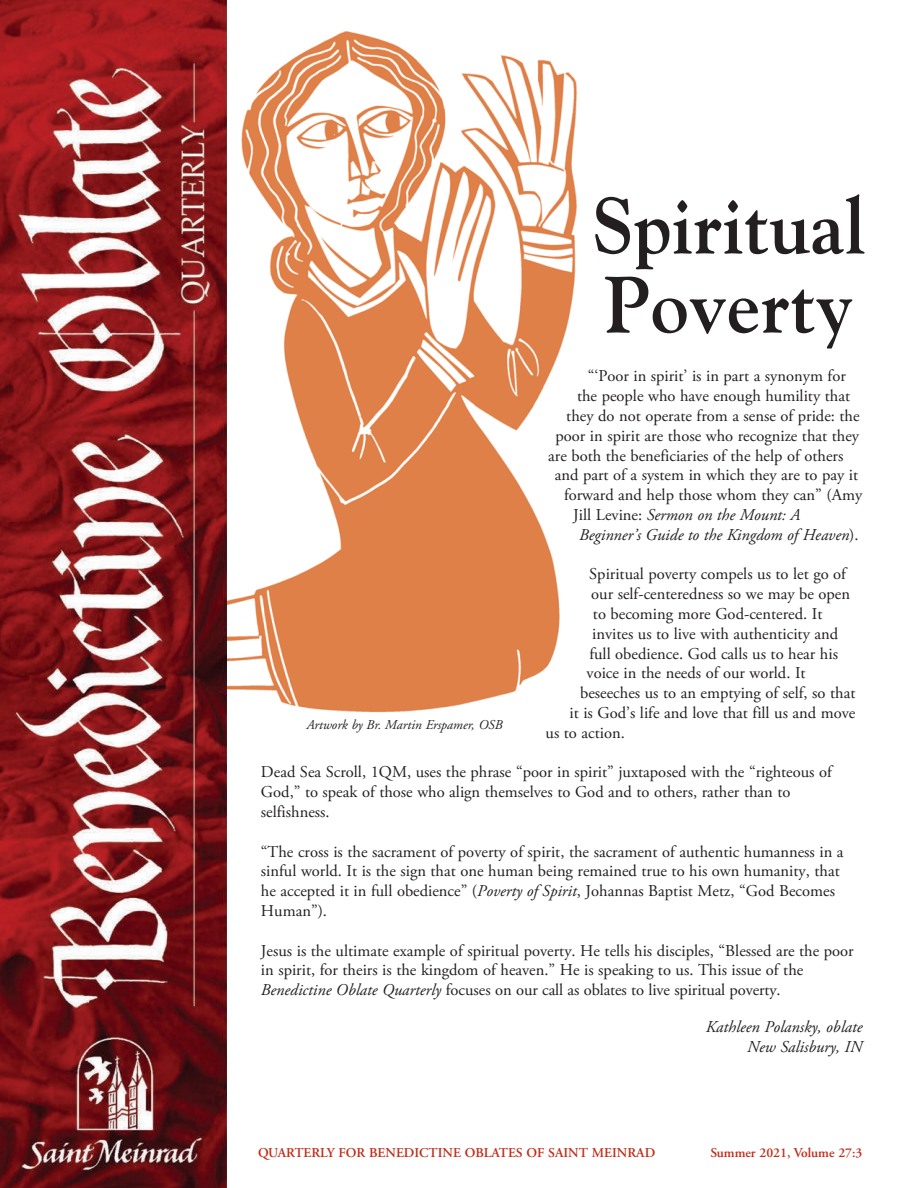
<style>
.page{position:relative;width:918px;height:1188px;background:#fff}
.page>*{position:absolute;margin:0;border:0;box-sizing:border-box;transform-origin:0 0}
.t1{font:700 79.2px/79.1px "Goudy";color:#231f20;scale:.96 1}
.t2{font:16.5px/19.8px "Adobe Garamond Pro";color:#231f20}
.t3{font:italic 16.5px/19.8px "Adobe Garamond Pro";color:#231f20;text-align:right}
.t4{font:600 13.5px "Adobe Garamond";color:#c02d19}
.t5{font:italic 13.5px "Adobe Garamond";color:#231f20}
.s1{font-style:normal}
.s2{font-style:italic}
</style>
<div class="page">
<img style="left:226px;top:19px;width:351px;height:750px">
<img style="left:0;top:0;width:226px;height:1188px">
<h1 class="t1" style="left:592px;top:185px;width:287px">Spiritual<br>Poverty</h1>
<p class="t2" style="left:588px;top:367px;width:260px">“‘Poor in spirit’ is in part a synonym for</p>
<p class="t2" style="left:577px;top:387px;width:275px">the people who have enough humility that</p>
<p class="t2" style="left:566px;top:406px;width:295px">they do not operate from a sense of pride: the</p>
<p class="t2" style="left:556px;top:426px;width:305px">poor in spirit are those who recognize that they</p>
<p class="t2" style="left:548px;top:446px;width:297px">are both the beneficiaries of the help of others</p>
<p class="t2" style="left:555px;top:466px;width:305px">and part of a system in which they are to pay it</p>
<p class="t2" style="left:564px;top:486px;width:300px">forward and help those whom they can” (Amy</p>
<p class="t3" style="left:573px;top:505px;width:229px"><span class="s1">Jill Levine:</span> Sermon on the Mount: A</p>
<p class="t3" style="left:579px;top:525px;width:281px">Beginner’s Guide to the Kingdom of Heaven<span class="s1">).</span></p>
<p class="t2" style="left:589px;top:565px;width:258px">Spiritual poverty compels us to let go of</p>
<p class="t2" style="left:591px;top:585px;width:260px">our self-centeredness so we may be open</p>
<p class="t2" style="left:593px;top:604px;width:231px">to becoming more God-centered. It</p>
<p class="t2" style="left:592px;top:624px;width:247px">invites us to live with authenticity and</p>
<p class="t2" style="left:589px;top:644px;width:250px">full obedience. God calls us to hear his</p>
<p class="t2" style="left:587px;top:664px;width:221px">voice in the needs of our world. It</p>
<p class="t2" style="left:580px;top:684px;width:277px">beseeches us to an emptying of self, so that</p>
<p class="t2" style="left:570px;top:703px;width:287px">it is God’s life and love that fill us and move</p>
<p class="t2" style="left:546px;top:723px;width:81px">us to action.</p>
<p class="t2" style="left:261px;top:763px;width:573px">Dead Sea Scroll, 1QM, uses the phrase “poor in spirit” juxtaposed with the “righteous of<br>God,” to speak of those who align themselves to God and to others, rather than to selfishness.</p>
<p class="t2" style="left:261px;top:842px;width:584px">“The cross is the sacrament of poverty of spirit, the sacrament of authentic humanness in a sinful world. It is the sign that one human being remained true to his own humanity, that he accepted it in full obedience” (<span class="s2">Poverty of Spirit</span>, Johannas Baptist Metz, “God Becomes Human”).</p>
<p class="t2" style="left:261px;top:941px;width:594px">Jesus is the ultimate example of spiritual poverty. He tells his disciples, “Blessed are the poor in spirit, for theirs is the kingdom of heaven.” He is speaking to us. This issue of the<br><span class="s2">Benedictine Oblate Quarterly</span> focuses on our call as oblates to live spiritual poverty.</p>
<p class="t3" style="left:706px;top:1017px;width:158px">Kathleen Polansky, oblate<br>New Salisbury, IN</p>
<p class="t5" style="left:306px;top:718px;width:198px">Artwork by Br. Martin Erspamer, OSB</p>
<p class="t4" style="left:258px;top:1146px;width:399px">QUARTERLY FOR BENEDICTINE OBLATES OF SAINT MEINRAD</p>
<p class="t4" style="left:710px;top:1146px;width:154px">Summer 2021, Volume 27:3</p>
</div>
